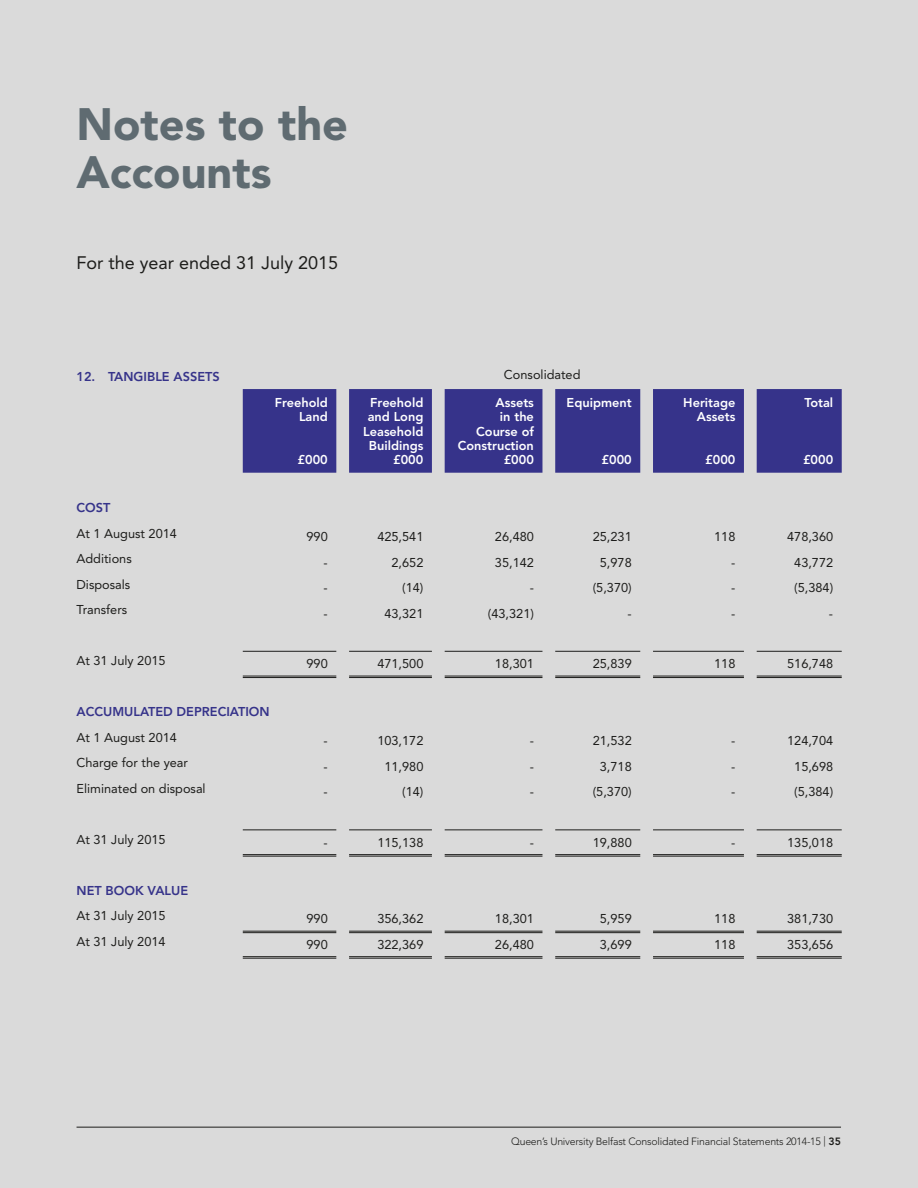
<style>
.page{position:relative;width:918px;height:1188px;background:#dadada}
.page>*{position:absolute;margin:0;border:0;box-sizing:border-box;transform-origin:0 0}
.t1{font:900 45px/48px "Avenir LT Std";color:#5f6b71}
.t2{font:18px "Avenir LT Std";color:#1d1d1b}
.t3{font:12.75px "Avenir LT Std";color:#1d1d1b}
.t4{font:800 12.75px/14.2px "Avenir LT Std";color:#fff;text-align:right}
.t5{font:800 12.75px "Avenir LT Std";color:#36338a}
.t6{font:300 10.5px "Avenir LT Std";letter-spacing:-.02em;color:#1d1d1b}
.s1{font-weight:800}
</style>
<div class="page">
<hr style="left:77px;top:1127px;width:764px;height:1px;background:#1d1d1b">
<svg style="left:243px;top:389px;width:599px;height:84px;background:#484592"></svg>
<hr style="left:243px;top:651px;width:93px;height:1px;background:#1d1d1b">
<hr style="left:243px;top:676px;width:93px;height:1px;background:#1d1d1b">
<hr style="left:243px;top:677px;width:93px;height:1px;background:#1d1d1b">
<hr style="left:349px;top:651px;width:83px;height:1px;background:#1d1d1b">
<hr style="left:349px;top:676px;width:83px;height:1px;background:#1d1d1b">
<hr style="left:349px;top:677px;width:83px;height:1px;background:#1d1d1b">
<hr style="left:445px;top:651px;width:97px;height:1px;background:#1d1d1b">
<hr style="left:445px;top:676px;width:97px;height:1px;background:#1d1d1b">
<hr style="left:445px;top:677px;width:97px;height:1px;background:#1d1d1b">
<hr style="left:555px;top:651px;width:85px;height:1px;background:#1d1d1b">
<hr style="left:555px;top:676px;width:85px;height:1px;background:#1d1d1b">
<hr style="left:555px;top:677px;width:85px;height:1px;background:#1d1d1b">
<hr style="left:653px;top:651px;width:91px;height:1px;background:#1d1d1b">
<hr style="left:653px;top:676px;width:91px;height:1px;background:#1d1d1b">
<hr style="left:653px;top:677px;width:91px;height:1px;background:#1d1d1b">
<hr style="left:757px;top:651px;width:85px;height:1px;background:#1d1d1b">
<hr style="left:757px;top:676px;width:85px;height:1px;background:#1d1d1b">
<hr style="left:757px;top:677px;width:85px;height:1px;background:#1d1d1b">
<hr style="left:243px;top:829px;width:93px;height:1px;background:#1d1d1b">
<hr style="left:243px;top:854px;width:93px;height:1px;background:#1d1d1b">
<hr style="left:243px;top:856px;width:93px;height:1px;background:#1d1d1b">
<hr style="left:349px;top:829px;width:83px;height:1px;background:#1d1d1b">
<hr style="left:349px;top:854px;width:83px;height:1px;background:#1d1d1b">
<hr style="left:349px;top:856px;width:83px;height:1px;background:#1d1d1b">
<hr style="left:445px;top:829px;width:97px;height:1px;background:#1d1d1b">
<hr style="left:445px;top:854px;width:97px;height:1px;background:#1d1d1b">
<hr style="left:445px;top:856px;width:97px;height:1px;background:#1d1d1b">
<hr style="left:555px;top:829px;width:85px;height:1px;background:#1d1d1b">
<hr style="left:555px;top:854px;width:85px;height:1px;background:#1d1d1b">
<hr style="left:555px;top:856px;width:85px;height:1px;background:#1d1d1b">
<hr style="left:653px;top:829px;width:91px;height:1px;background:#1d1d1b">
<hr style="left:653px;top:854px;width:91px;height:1px;background:#1d1d1b">
<hr style="left:653px;top:856px;width:91px;height:1px;background:#1d1d1b">
<hr style="left:757px;top:829px;width:85px;height:1px;background:#1d1d1b">
<hr style="left:757px;top:854px;width:85px;height:1px;background:#1d1d1b">
<hr style="left:757px;top:856px;width:85px;height:1px;background:#1d1d1b">
<hr style="left:243px;top:956px;width:93px;height:1px;background:#1d1d1b">
<hr style="left:243px;top:958px;width:93px;height:1px;background:#1d1d1b">
<hr style="left:349px;top:956px;width:83px;height:1px;background:#1d1d1b">
<hr style="left:349px;top:958px;width:83px;height:1px;background:#1d1d1b">
<hr style="left:445px;top:956px;width:97px;height:1px;background:#1d1d1b">
<hr style="left:445px;top:958px;width:97px;height:1px;background:#1d1d1b">
<hr style="left:555px;top:956px;width:85px;height:1px;background:#1d1d1b">
<hr style="left:555px;top:958px;width:85px;height:1px;background:#1d1d1b">
<hr style="left:653px;top:956px;width:91px;height:1px;background:#1d1d1b">
<hr style="left:653px;top:958px;width:91px;height:1px;background:#1d1d1b">
<hr style="left:757px;top:956px;width:85px;height:1px;background:#1d1d1b">
<hr style="left:757px;top:958px;width:85px;height:1px;background:#1d1d1b">
<hr style="left:243px;top:931px;width:93px;height:1px;background:#1d1d1b">
<hr style="left:243px;top:932px;width:93px;height:1px;background:#1d1d1b">
<hr style="left:349px;top:931px;width:83px;height:1px;background:#1d1d1b">
<hr style="left:349px;top:932px;width:83px;height:1px;background:#1d1d1b">
<hr style="left:445px;top:931px;width:97px;height:1px;background:#1d1d1b">
<hr style="left:445px;top:932px;width:97px;height:1px;background:#1d1d1b">
<hr style="left:555px;top:931px;width:85px;height:1px;background:#1d1d1b">
<hr style="left:555px;top:932px;width:85px;height:1px;background:#1d1d1b">
<hr style="left:653px;top:931px;width:91px;height:1px;background:#1d1d1b">
<hr style="left:653px;top:932px;width:91px;height:1px;background:#1d1d1b">
<hr style="left:757px;top:931px;width:85px;height:1px;background:#1d1d1b">
<hr style="left:757px;top:932px;width:85px;height:1px;background:#1d1d1b">
<h1 class="t1" style="left:77px;top:101px;width:273px">Notes to the<br>Accounts</h1>
<h2 class="t2" style="left:77px;top:252px;width:263px">For the year ended 31 July 2015</h2>
<p class="t5" style="left:77px;top:369px;width:145px">12. TANGIBLE ASSETS</p>
<p class="t3" style="left:504px;top:367px;width:78px">Consolidated</p>
<p class="t4" style="left:275px;top:396px;width:55px">Freehold<br>Land</p>
<p class="t4" style="left:298px;top:453px;width:32px">£000</p>
<p class="t4" style="left:363px;top:396px;width:62px">Freehold and Long<br>Leasehold<br>Buildings £000</p>
<p class="t4" style="left:458px;top:396px;width:78px">Assets<br>in the<br>Course of<br>Construction £000</p>
<p class="t4" style="left:567px;top:396px;width:67px">Equipment</p>
<p class="t4" style="left:602px;top:453px;width:32px">£000</p>
<p class="t4" style="left:683px;top:396px;width:54px">Heritage<br>Assets</p>
<p class="t4" style="left:705px;top:453px;width:32px">£000</p>
<p class="t4" style="left:804px;top:396px;width:30px">Total</p>
<p class="t4" style="left:803px;top:453px;width:32px">£000</p>
<p class="t5" style="left:77px;top:500px;width:35px">COST</p>
<p class="t3" style="left:77px;top:526px;width:102px">At 1 August 2014</p>
<p class="t3" style="left:307px;top:529px;width:23px">990</p>
<p class="t3" style="left:377px;top:529px;width:48px">425,541</p>
<p class="t3" style="left:495px;top:529px;width:40px">26,480</p>
<p class="t3" style="left:593px;top:529px;width:40px">25,231</p>
<p class="t3" style="left:714px;top:529px;width:23px">118</p>
<p class="t3" style="left:787px;top:529px;width:48px">478,360</p>
<p class="t3" style="left:77px;top:551px;width:57px">Additions</p>
<p class="t3" style="left:324px;top:555px;width:6px">-</p>
<p class="t3" style="left:392px;top:555px;width:33px">2,652</p>
<p class="t3" style="left:495px;top:555px;width:40px">35,142</p>
<p class="t3" style="left:600px;top:555px;width:33px">5,978</p>
<p class="t3" style="left:731px;top:555px;width:6px">-</p>
<p class="t3" style="left:794px;top:555px;width:40px">43,772</p>
<p class="t3" style="left:77px;top:577px;width:55px">Disposals</p>
<p class="t3" style="left:324px;top:580px;width:6px">-</p>
<p class="t3" style="left:402px;top:580px;width:23px">(14)</p>
<p class="t3" style="left:530px;top:580px;width:6px">-</p>
<p class="t3" style="left:593px;top:580px;width:40px">(5,370)</p>
<p class="t3" style="left:731px;top:580px;width:6px">-</p>
<p class="t3" style="left:794px;top:580px;width:40px">(5,384)</p>
<p class="t3" style="left:77px;top:602px;width:52px">Transfers</p>
<p class="t3" style="left:324px;top:606px;width:6px">-</p>
<p class="t3" style="left:384px;top:606px;width:40px">43,321</p>
<p class="t3" style="left:488px;top:606px;width:48px">(43,321)</p>
<p class="t3" style="left:628px;top:606px;width:6px">-</p>
<p class="t3" style="left:731px;top:606px;width:6px">-</p>
<p class="t3" style="left:829px;top:606px;width:6px">-</p>
<p class="t3" style="left:77px;top:653px;width:91px">At 31 July 2015</p>
<p class="t3" style="left:307px;top:657px;width:23px">990</p>
<p class="t3" style="left:377px;top:657px;width:48px">471,500</p>
<p class="t3" style="left:495px;top:657px;width:40px">18,301</p>
<p class="t3" style="left:593px;top:657px;width:40px">25,839</p>
<p class="t3" style="left:714px;top:657px;width:23px">118</p>
<p class="t3" style="left:787px;top:657px;width:48px">516,748</p>
<p class="t5" style="left:77px;top:704px;width:195px">ACCUMULATED DEPRECIATION</p>
<p class="t3" style="left:77px;top:730px;width:102px">At 1 August 2014</p>
<p class="t3" style="left:324px;top:734px;width:6px">-</p>
<p class="t3" style="left:377px;top:734px;width:48px">103,172</p>
<p class="t3" style="left:530px;top:734px;width:6px">-</p>
<p class="t3" style="left:593px;top:734px;width:40px">21,532</p>
<p class="t3" style="left:731px;top:734px;width:6px">-</p>
<p class="t3" style="left:787px;top:734px;width:48px">124,704</p>
<p class="t3" style="left:77px;top:755px;width:113px">Charge for the year</p>
<p class="t3" style="left:324px;top:759px;width:6px">-</p>
<p class="t3" style="left:384px;top:759px;width:40px">11,980</p>
<p class="t3" style="left:530px;top:759px;width:6px">-</p>
<p class="t3" style="left:600px;top:759px;width:33px">3,718</p>
<p class="t3" style="left:731px;top:759px;width:6px">-</p>
<p class="t3" style="left:794px;top:759px;width:40px">15,698</p>
<p class="t3" style="left:77px;top:781px;width:131px">Eliminated on disposal</p>
<p class="t3" style="left:324px;top:785px;width:6px">-</p>
<p class="t3" style="left:402px;top:785px;width:23px">(14)</p>
<p class="t3" style="left:530px;top:785px;width:6px">-</p>
<p class="t3" style="left:593px;top:785px;width:40px">(5,370)</p>
<p class="t3" style="left:731px;top:785px;width:6px">-</p>
<p class="t3" style="left:794px;top:785px;width:40px">(5,384)</p>
<p class="t3" style="left:77px;top:832px;width:91px">At 31 July 2015</p>
<p class="t3" style="left:324px;top:835px;width:6px">-</p>
<p class="t3" style="left:377px;top:835px;width:48px">115,138</p>
<p class="t3" style="left:530px;top:835px;width:6px">-</p>
<p class="t3" style="left:593px;top:835px;width:40px">19,880</p>
<p class="t3" style="left:731px;top:835px;width:6px">-</p>
<p class="t3" style="left:787px;top:835px;width:48px">135,018</p>
<p class="t5" style="left:77px;top:883px;width:113px">NET BOOK VALUE</p>
<p class="t3" style="left:77px;top:908px;width:91px">At 31 July 2015</p>
<p class="t3" style="left:307px;top:912px;width:23px">990</p>
<p class="t3" style="left:377px;top:912px;width:48px">356,362</p>
<p class="t3" style="left:495px;top:912px;width:40px">18,301</p>
<p class="t3" style="left:600px;top:912px;width:33px">5,959</p>
<p class="t3" style="left:714px;top:912px;width:23px">118</p>
<p class="t3" style="left:787px;top:912px;width:48px">381,730</p>
<p class="t3" style="left:77px;top:934px;width:91px">At 31 July 2014</p>
<p class="t3" style="left:307px;top:937px;width:23px">990</p>
<p class="t3" style="left:377px;top:938px;width:48px">322,369</p>
<p class="t3" style="left:495px;top:938px;width:40px">26,480</p>
<p class="t3" style="left:600px;top:938px;width:33px">3,699</p>
<p class="t3" style="left:714px;top:938px;width:23px">118</p>
<p class="t3" style="left:787px;top:938px;width:48px">353,656</p>
<p class="t6" style="left:511px;top:1135px;width:331px">Queen’s University Belfast Consolidated Financial Statements 2014-15 | <span class="s1">35</span></p>
</div>
